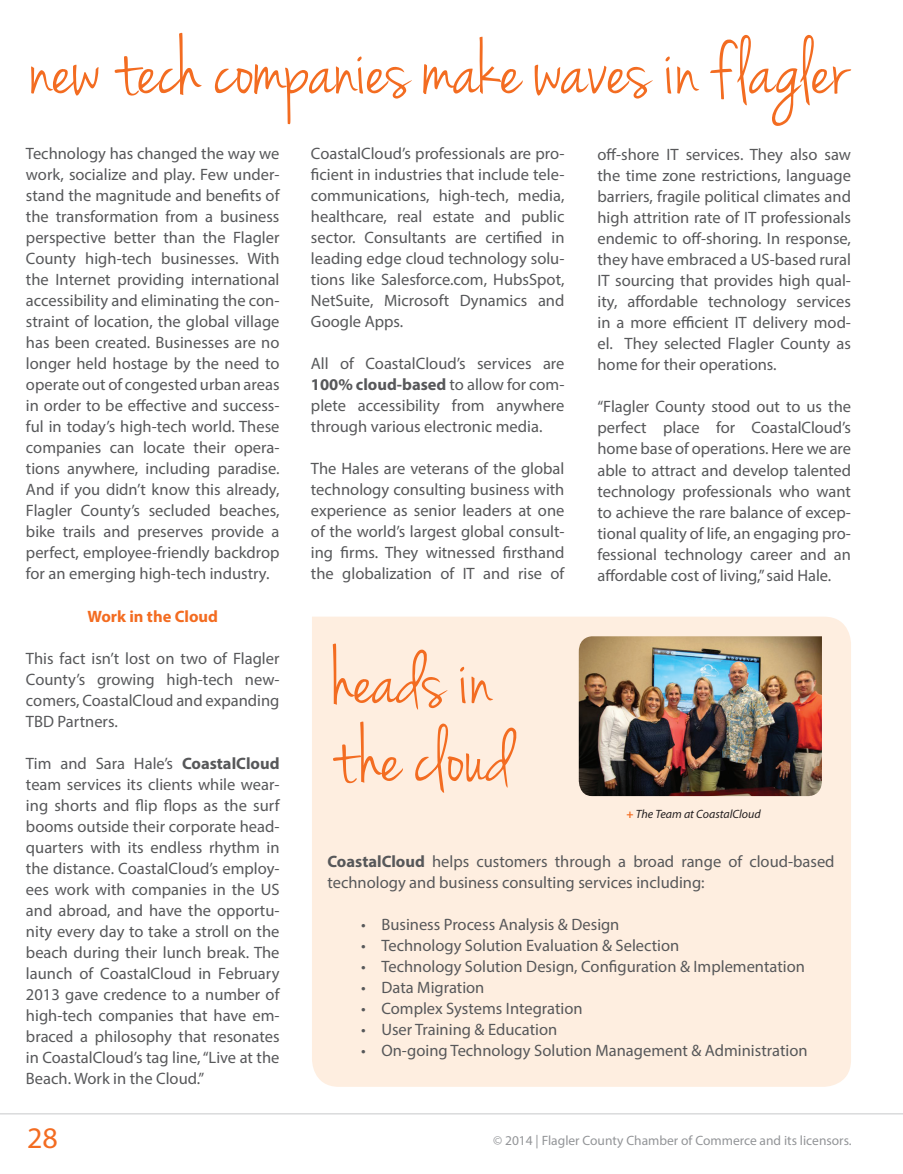
<style>
.page{position:relative;width:903px;height:1174px;background:#fff}
.page>*{position:absolute;margin:0;border:0;box-sizing:border-box;transform-origin:0 0}
.t1{font:84px "Jenna Sue";color:#f36c21}
.t2{font:82.5px/78px "Jenna Sue";color:#f36c21}
.t3{font:30px "Myriad Pro";color:#f36c21}
.t4{font:16.5px/21px "Myriad Pro";color:#57585a;text-align:justify}
.t5{font:700 16.5px "Myriad Pro";color:#f36c21}
.t6{font:13.5px "Myriad Pro";color:#939598}
.t7{font:italic 12px "Myriad Pro";color:#231f20}
.s1{font-weight:700}
.s2{font-weight:700;color:#f36c21}
</style>
<div class="page">
<hr style="left:0;top:1113px;width:903px;height:1px;background:#c7c8ca">
<div style="left:312px;top:616px;width:539px;height:470px;background:#feeee0"></div>
<img style="left:579px;top:636px;width:243px;height:160px">
<h1 class="t1" style="left:30px;top:21px;width:819px">new tech companies make waves in flagler</h1>
<p class="t4" style="left:26px;top:142px;width:255px">Technology has changed the way we work, socialize and play. Few under&shy;stand the magnitude and benefits of the transformation from a business perspective better than the Flagler County high-tech businesses. With the Internet providing international accessibility and eliminating the con&shy;straint of location, the global village has been created. Businesses are no longer held hostage by the need to operate out of congested urban areas in order to be effective and success&shy;ful in today’s high-tech world. These companies can locate their opera&shy;tions anywhere, including paradise.<br>And if you didn’t know this already, Flagler County’s secluded beaches, bike trails and preserves provide a perfect, employee-friendly backdrop for an emerging high-tech industry.</p>
<p class="t5" style="left:87px;top:605px;width:132px">Work in the Cloud</p>
<p class="t4" style="left:26px;top:647px;width:255px">This fact isn’t lost on two of Flagler County’s growing high-tech new&shy;comers, CoastalCloud and expanding TBD Partners.</p>
<p class="t4" style="left:26px;top:752px;width:255px">Tim and Sara Hale’s <span class="s1">CoastalCloud </span>team services its clients while wear&shy;ing shorts and flip flops as the surf booms outside their corporate head&shy;quarters with its endless rhythm in the distance. CoastalCloud’s employ&shy;ees work with companies in the US and abroad, and have the opportu&shy;nity every day to take a stroll on the beach during their lunch break. The launch of CoastalCloud in February 2013 gave credence to a number of high-tech companies that have em&shy;braced a philosophy that resonates in CoastalCloud’s tag line, “Live at the Beach. Work in the Cloud.”</p>
<p class="t4" style="left:311px;top:143px;width:255px">CoastalCloud’s professionals are pro&shy;ficient in industries that include tele&shy;communications, high-tech, media, healthcare, real estate and public sector. Consultants are certified in leading edge cloud technology solu&shy;tions like Salesforce.com, HubsSpot, NetSuite, Microsoft Dynamics and Google Apps.</p>
<p class="t4" style="left:311px;top:353px;width:255px">All of CoastalCloud’s services are <span class="s1">100% cloud-based</span> to allow for com&shy;plete accessibility from anywhere through various electronic media.</p>
<p class="t4" style="left:311px;top:458px;width:255px">The Hales are veterans of the global technology consulting business with experience as senior leaders at one of the world’s largest global consult&shy;ing firms. They witnessed firsthand the globalization of IT and rise of</p>
<h2 class="t2" style="left:333px;top:644px;width:182px">heads in the cloud</h2>
<p class="t4" style="left:597px;top:144px;width:255px">off-shore IT services. They also saw the time zone restrictions, language barriers, fragile political climates and high attrition rate of IT professionals endemic to off-shoring. In response, they have embraced a US-based rural IT sourcing that provides high qual&shy;ity, affordable technology services in a more efficient IT delivery mod&shy;el. They selected Flagler County as home for their operations.</p>
<p class="t4" style="left:597px;top:396px;width:255px">“Flagler County stood out to us the perfect place for CoastalCloud’s home base of operations. Here we are able to attract and develop talented technology professionals who want to achieve the rare balance of excep&shy;tional quality of life, an engaging pro&shy;fessional technology career and an affordable cost of living,” said Hale.</p>
<p class="t7" style="left:626px;top:806px;width:136px"><span class="s2">+</span> The Team at CoastalCloud</p>
<p class="t4" style="left:327px;top:851px;width:509px"><span class="s1">CoastalCloud</span> helps customers through a broad range of cloud-based technology and business consulting services including:</p>
<p class="t4" style="left:361px;top:914px;width:260px">• Business Process Analysis &amp; Design</p>
<p class="t4" style="left:361px;top:935px;width:320px">• Technology Solution Evaluation &amp; Selection</p>
<p class="t4" style="left:361px;top:956px;width:445px">• Technology Solution Design, Configuration &amp; Implementation</p>
<p class="t4" style="left:361px;top:977px;width:125px">• Data Migration</p>
<p class="t4" style="left:361px;top:998px;width:223px">• Complex Systems Integration</p>
<p class="t4" style="left:361px;top:1019px;width:198px">• User Training &amp; Education</p>
<p class="t4" style="left:361px;top:1040px;width:448px">• On-going Technology Solution Management &amp; Administration</p>
<h3 class="t3" style="left:27px;top:1119px;width:32px">28</h3>
<p class="t6" style="left:493px;top:1132px;width:360px">© 2014 | Flagler County Chamber of Commerce and its licensors.</p>
</div>
